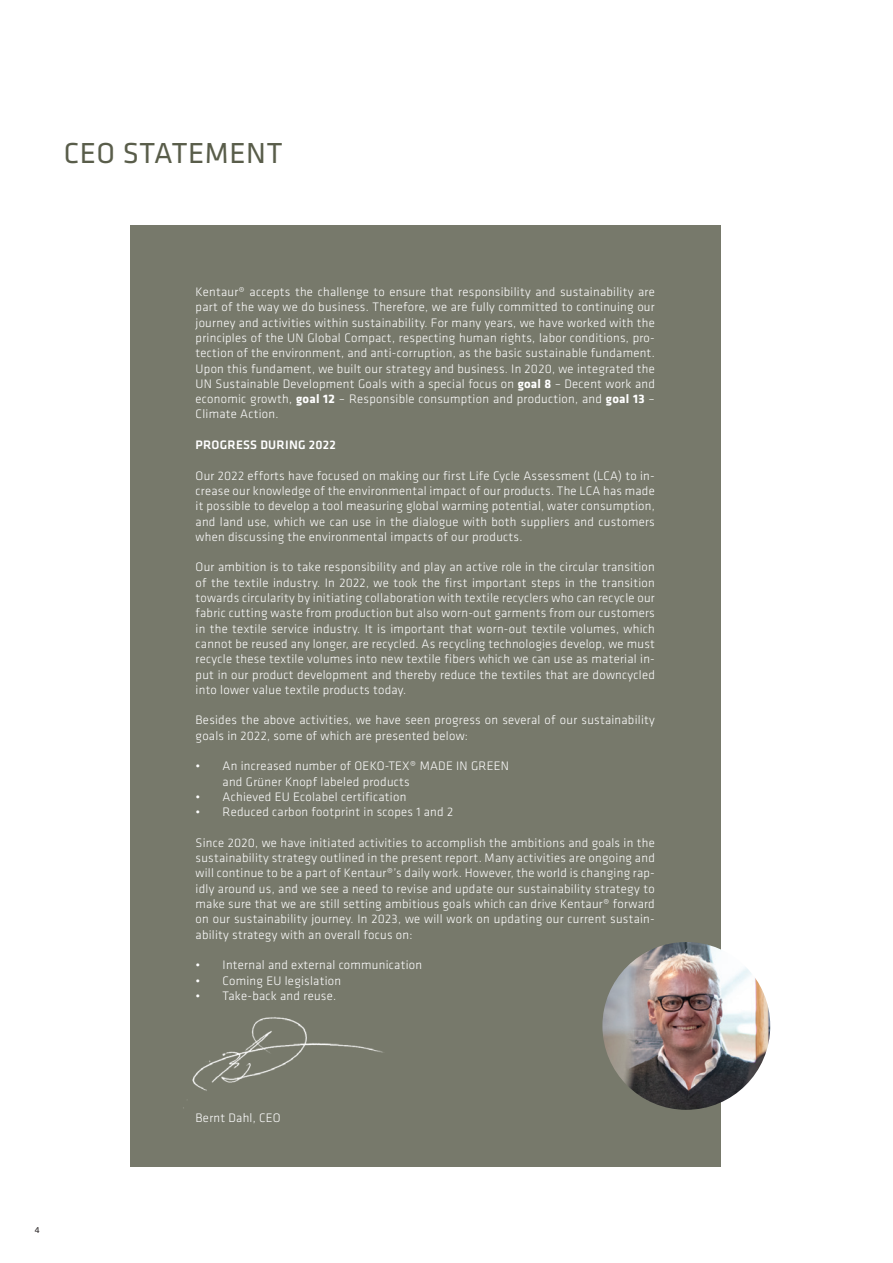
<style>
.page{position:relative;width:893px;height:1263px;background:#fff}
.page>*{position:absolute;margin:0;border:0;box-sizing:border-box;transform-origin:0 0}
.t1{font:30px "Klavika Basic";letter-spacing:.02em;color:#595d4a}
.t2{font:300 12.75px/15.3px "Klavika Basic";letter-spacing:.02em;color:#fff;text-align:justify}
.t3{font:500 12.75px "Klavika Basic";letter-spacing:.02em;color:#fff}
.t4{font:9px "Klavika Basic";color:#231f20}
.s1{font-weight:700}
</style>
<div class="page">
<div style="left:130px;top:225px;width:591px;height:941px;background:#77796b"></div>
<img style="left:183px;top:1017px;width:200px;height:92px">
<img style="left:602px;top:942px;width:168px;height:168px;border-radius:84px">
<h1 class="t1" style="left:64px;top:133px;width:220px">CEO STATEMENT</h1>
<p class="t4" style="left:35px;top:1224px;width:6px">4</p>
<p class="t2" style="left:196px;top:284px;width:461px">Kentaur® accepts the challenge to ensure that responsibility and sustainability are part of the way we do business. Therefore, we are fully committed to continuing our journey and activities within sustainability. For many years, we have worked with the principles of the UN Global Compact, respecting human rights, labor conditions, pro&shy;tection of the environment, and anti-corruption, as the basic sustainable fundament.<br>Upon this fundament, we built our strategy and business. In 2020, we integrated the UN Sustainable Development Goals with a special focus on <span class="s1">goal 8</span> – Decent work and economic growth, <span class="s1">goal 12</span> – Responsible consumption and production, and <span class="s1">goal 13</span> – Climate Action.</p>
<p class="t3" style="left:196px;top:436px;width:142px">PROGRESS DURING 2022</p>
<p class="t2" style="left:196px;top:468px;width:461px">Our 2022 efforts have focused on making our first Life Cycle Assessment (LCA) to in&shy;crease our knowledge of the environmental impact of our products. The LCA has made it possible to develop a tool measuring global warming potential, water consumption, and land use, which we can use in the dialogue with both suppliers and customers when discussing the environmental impacts of our products.</p>
<p class="t2" style="left:196px;top:559px;width:461px">Our ambition is to take responsibility and play an active role in the circular transition of the textile industry. In 2022, we took the first important steps in the transition towards circularity by initiating collaboration with textile recyclers who can recycle our fabric cutting waste from production but also worn-out garments from our customers in the textile service industry. It is important that worn-out textile volumes, which cannot be reused any longer, are recycled. As recycling technologies develop, we must recycle these textile volumes into new textile fibers which we can use as material in&shy;put in our product development and thereby reduce the textiles that are downcycled into lower value textile products today.</p>
<p class="t2" style="left:196px;top:712px;width:461px">Besides the above activities, we have seen progress on several of our sustainability goals in 2022, some of which are presented below:</p>
<p class="t2" style="left:223px;top:758px;width:288px;text-indent:-27px">• An increased number of OEKO-TEX® MADE IN GREEN and Grüner Knopf labeled products</p>
<p class="t2" style="left:196px;top:789px;width:212px">• Achieved EU Ecolabel certification</p>
<p class="t2" style="left:196px;top:804px;width:259px">• Reduced carbon footprint in scopes 1 and 2</p>
<p class="t2" style="left:196px;top:835px;width:461px">Since 2020, we have initiated activities to accomplish the ambitions and goals in the sustainability strategy outlined in the present report. Many activities are ongoing and will continue to be a part of Kentaur®’s daily work. However, the world is changing rap&shy;idly around us, and we see a need to revise and update our sustainability strategy to make sure that we are still setting ambitious goals which can drive Kentaur® forward on our sustainability journey. In 2023, we will work on updating our current sustain&shy;ability strategy with an overall focus on:</p>
<p class="t2" style="left:196px;top:957px;width:228px">• Internal and external communication</p>
<p class="t2" style="left:196px;top:972px;width:147px">• Coming EU legislation</p>
<p class="t2" style="left:196px;top:988px;width:142px">• Take-back and reuse.</p>
<p class="t2" style="left:196px;top:1110px;width:87px">Bernt Dahl, CEO</p>
</div>
